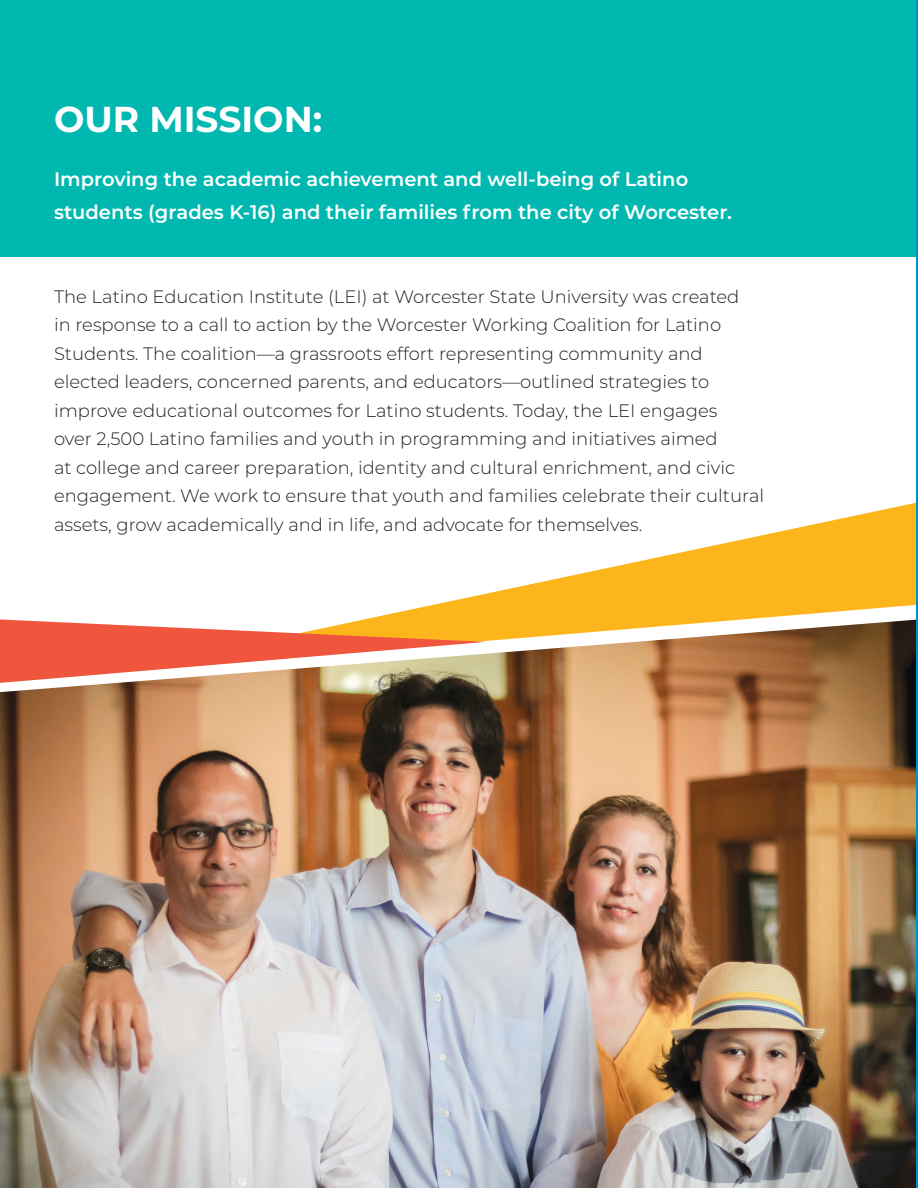
<style>
.page{position:relative;width:918px;height:1188px;background:#fff}
.page>*{position:absolute;margin:0;border:0;box-sizing:border-box;transform-origin:0 0}
.copy{font:700 36px "Montserrat";color:#fff}
.copy-2{font:600 19.5px/33px "Montserrat";color:#fff}
.copy-3{font:300 18px/28.5px "Montserrat";color:#231f20}
</style>
<div class="page">
<div style="left:0;top:0;width:918px;height:256px;background:#00b8af"></div>
<svg style="left:366px;top:502px;width:551px;height:118px"></svg>
<img style="left:0;top:620px;width:917px;height:568px">
<svg style="left:0;top:619px;width:486px;height:64px"></svg>
<hr style="left:917px;top:0;width:1px;height:1188px;background:#008dce">
<p class="copy" style="left:54px;top:93px;width:270px">OUR MISSION:</p>
<p class="copy-2" style="left:54px;top:162px;width:680px">Improving the academic achievement and well-being of Latino students (grades K-16) and their families from the city of Worcester.</p>
<p class="copy-3" style="left:54px;top:282px;width:712px">The Latino Education Institute (LEI) at Worcester State University was created<br>in response to a call to action by the Worcester Working Coalition for Latino Students. The coalition—a grassroots effort representing community and elected leaders, concerned parents, and educators—outlined strategies to improve educational outcomes for Latino students. Today, the LEI engages<br>over 2,500 Latino families and youth in programming and initiatives aimed<br>at college and career preparation, identity and cultural enrichment, and civic engagement. We work to ensure that youth and families celebrate their cultural assets, grow academically and in life, and advocate for themselves.</p>
</div>
